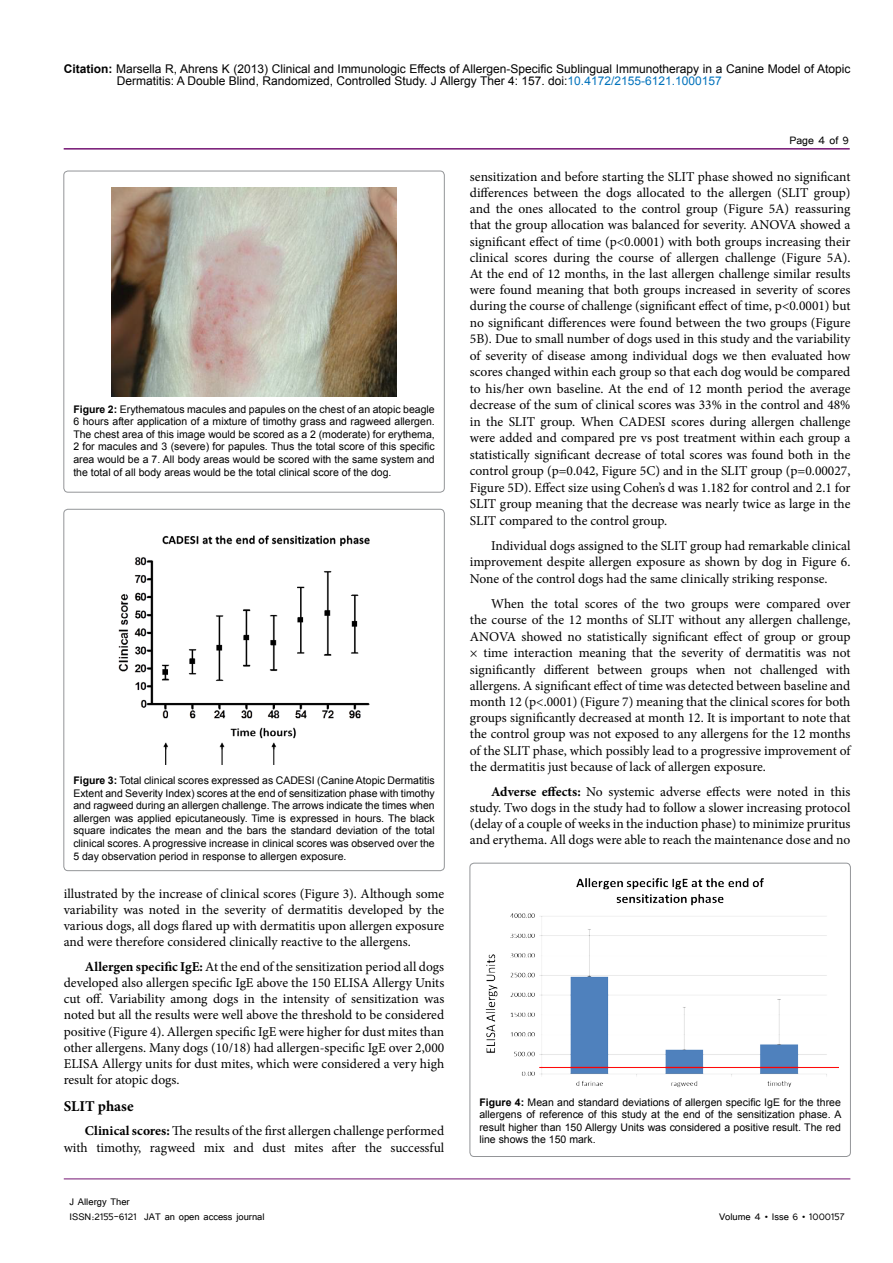
<style>
.page{position:relative;width:893px;height:1263px;background:#fff}
.page>*{position:absolute;margin:0;border:0;box-sizing:border-box;transform-origin:0 0}
.t1{font:700 15px "Minion Pro";color:#000}
.t2{font:13.5px/16.4px "Minion Pro";color:#000;text-align:justify}
.t3{font:13.5px "Tunga";color:#000}
.t4{font:12px/12.6px "Arial";color:#000}
.t5{font:12px/14.4px "Tunga";color:#000}
.t6{font:10.5px/12.6px "Arial";color:#000;text-align:justify}
.s1{font-weight:700}
.s2{color:#0072bc}
</style>
<div class="page">
<hr style="left:64px;top:148px;width:786px;height:2px;background:#741472">
<hr style="left:64px;top:1179px;width:786px;height:1px;background:#741472">
<img style="left:111px;top:188px;width:286px;height:208px">
<div style="left:64px;top:171px;width:380px;height:321px;border:1px solid #939598;border-radius:4px"></div>
<img style="left:118px;top:535px;width:252px;height:229px">
<div style="left:64px;top:509px;width:380px;height:362px;border:1px solid #939598;border-radius:4px"></div>
<img style="left:485px;top:878px;width:353px;height:210px">
<div style="left:470px;top:863px;width:380px;height:293px;border:1px solid #939598;border-radius:4px"></div>
<p class="t4" style="left:117px;top:62px;width:735px;text-indent:-53px"><span class="s1">Citation:</span> Marsella R, Ahrens K (2013) Clinical and Immunologic Effects of Allergen-Specific Sublingual Immunotherapy in a Canine Model of Atopic<br>Dermatitis: A Double Blind, Randomized, Controlled Study. J Allergy Ther 4: 157. doi:<span class="s2">10.4172/2155-6121.1000157</span></p>
<p class="t6" style="left:73px;top:403px;width:363px"><span class="s1">Figure 2:</span> Erythematous macules and papules on the chest of an atopic beagle 6 hours after application of a mixture of timothy grass and ragweed allergen.<br>The chest area of this image would be scored as a 2 (moderate) for erythema, 2 for macules and 3 (severe) for papules. Thus the total score of this specific area would be a 7. All body areas would be scored with the same system and the total of all body areas would be the total clinical score of the dog.</p>
<p class="t6" style="left:73px;top:774px;width:363px"><span class="s1">Figure 3:</span> Total clinical scores expressed as CADESI (Canine Atopic Dermatitis Extent and Severity Index) scores at the end of sensitization phase with timothy and ragweed during an allergen challenge. The arrows indicate the times when allergen was applied epicutaneously. Time is expressed in hours. The black square indicates the mean and the bars the standard deviation of the total clinical scores. A progressive increase in clinical scores was observed over the 5 day observation period in response to allergen exposure.</p>
<p class="t2" style="left:64px;top:885px;width:382px">illustrated by the increase of clinical scores (Figure 3). Although some variability was noted in the severity of dermatitis developed by the various dogs, all dogs flared up with dermatitis upon allergen exposure and were therefore considered clinically reactive to the allergens.</p>
<p class="t2" style="left:64px;top:958px;width:382px;text-indent:21px"><span class="s1">Allergen specific IgE:</span> At the end of the sensitization period all dogs developed also allergen specific IgE above the 150 ELISA Allergy Units cut off. Variability among dogs in the intensity of sensitization was noted but all the results were well above the threshold to be considered positive (Figure 4). Allergen specific IgE were higher for dust mites than other allergens. Many dogs (10/18) had allergen-specific IgE over 2,000<br>ELISA Allergy units for dust mites, which were considered a very high result for atopic dogs.</p>
<p class="t1" style="left:64px;top:1095px;width:72px">SLIT phase</p>
<p class="t2" style="left:64px;top:1123px;width:382px;text-align:right"><span class="s1">Clinical scores:</span> The results of the first allergen challenge performed with timothy, ragweed mix and dust mites after the successful</p>
<p class="t5" style="left:70px;top:1194px;width:197px">J Allergy Ther<br>ISSN:2155-6121 JAT an open access journal</p>
<p class="t3" style="left:789px;top:131px;width:61px">Page 4 of 9</p>
<p class="t2" style="left:470px;top:168px;width:382px">sensitization and before starting the SLIT phase showed no significant differences between the dogs allocated to the allergen (SLIT group) and the ones allocated to the control group (Figure 5A) reassuring that the group allocation was balanced for severity. ANOVA showed a significant effect of time (p&lt;0.0001) with both groups increasing their clinical scores during the course of allergen challenge (Figure 5A).<br>At the end of 12 months, in the last allergen challenge similar results were found meaning that both groups increased in severity of scores during the course of challenge (significant effect of time, p&lt;0.0001) but no significant differences were found between the two groups (Figure 5B). Due to small number of dogs used in this study and the variability of severity of disease among individual dogs we then evaluated how scores changed within each group so that each dog would be compared to his/her own baseline. At the end of 12 month period the average decrease of the sum of clinical scores was 33% in the control and 48% in the SLIT group. When CADESI scores during allergen challenge were added and compared pre vs post treatment within each group a statistically significant decrease of total scores was found both in the control group (p=0.042, Figure 5C) and in the SLIT group (p=0.00027, Figure 5D). Effect size using Cohen’s d was 1.182 for control and 2.1 for SLIT group meaning that the decrease was nearly twice as large in the SLIT compared to the control group.</p>
<p class="t2" style="left:470px;top:537px;width:382px;text-indent:21px">Individual dogs assigned to the SLIT group had remarkable clinical improvement despite allergen exposure as shown by dog in Figure 6.<br>None of the control dogs had the same clinically striking response.</p>
<p class="t2" style="left:470px;top:595px;width:382px;text-indent:21px">When the total scores of the two groups were compared over the course of the 12 months of SLIT without any allergen challenge, ANOVA showed no statistically significant effect of group or group × time interaction meaning that the severity of dermatitis was not significantly different between groups when not challenged with allergens. A significant effect of time was detected between baseline and month 12 (p&lt;.0001) (Figure 7) meaning that the clinical scores for both groups significantly decreased at month 12. It is important to note that the control group was not exposed to any allergens for the 12 months of the SLIT phase, which possibly lead to a progressive improvement of the dermatitis just because of lack of allergen exposure.</p>
<p class="t2" style="left:470px;top:783px;width:382px;text-indent:21px"><span class="s1">Adverse effects:</span> No systemic adverse effects were noted in this study. Two dogs in the study had to follow a slower increasing protocol (delay of a couple of weeks in the induction phase) to minimize pruritus and erythema. All dogs were able to reach the maintenance dose and no</p>
<p class="t6" style="left:479px;top:1096px;width:363px"><span class="s1">Figure 4:</span> Mean and standard deviations of allergen specific IgE for the three allergens of reference of this study at the end of the sensitization phase. A result higher than 150 Allergy Units was considered a positive result. The red line shows the 150 mark.</p>
<p class="t5" style="left:719px;top:1208px;width:127px">Volume 4 • Isse 6 • 1000157</p>
</div>
